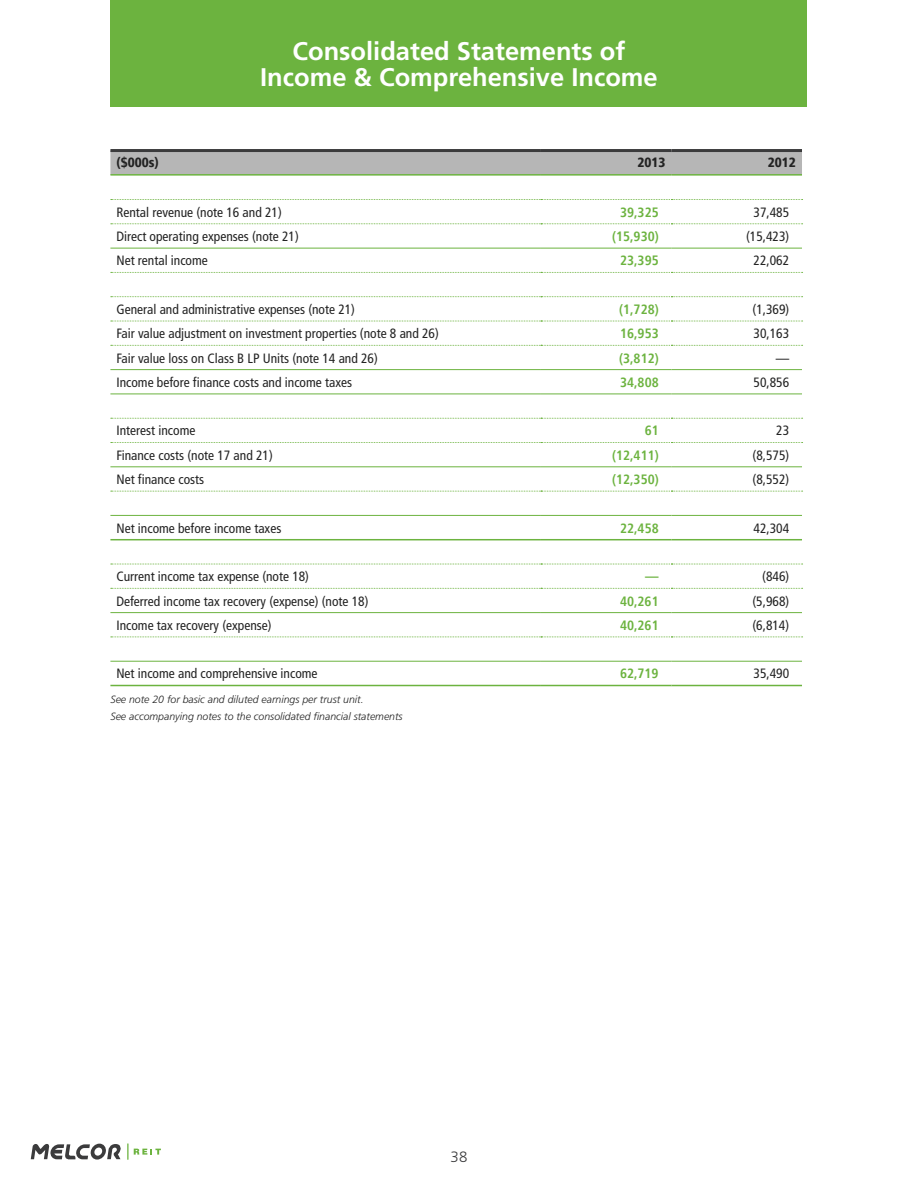
<style>
.page{position:relative;width:918px;height:1188px;background:#fff}
.page>*{position:absolute;margin:0;border:0;box-sizing:border-box;transform-origin:0 0}
.t1{font:700 25.5px/25.5px "Frutiger";color:#fff;text-align:center}
.t2{font:300 15px "Frutiger";color:#3b3b3c}
.t3{font:condensed 13.5px "Frutiger LT";color:#232323}
.t4{font:700 condensed 13.5px "Frutiger LT";color:#6cb33f}
.t5{font:900 condensed 13.5px "Frutiger LT";color:#232323}
.t6{font:italic 300 10.5px/17px "Frutiger";color:#232323}
</style>
<div class="page">
<div style="left:111px;top:0;width:696px;height:107px;background:#6cb33f"></div>
<svg style="left:31px;top:1144px;width:90px;height:16px"></svg>
<svg style="left:127px;top:1143px;width:34px;height:17px"></svg>
<div style="left:110px;top:152px;width:692px;height:22px;background:#b6b6b6"></div>
<hr style="left:110px;top:149px;width:431px;height:3px;background:#3b3b3c">
<hr style="left:541px;top:149px;width:130px;height:3px;background:#3b3b3c">
<hr style="left:671px;top:149px;width:131px;height:3px;background:#3b3b3c">
<hr style="left:110px;top:174px;width:431px;height:2px;background:#6cb33f">
<hr style="left:541px;top:174px;width:130px;height:2px;background:#6cb33f">
<hr style="left:671px;top:174px;width:131px;height:2px;background:#6cb33f">
<svg style="left:111px;top:199px;width:692px;height:1px"></svg>
<svg style="left:111px;top:223px;width:692px;height:1px"></svg>
<svg style="left:111px;top:272px;width:692px;height:1px"></svg>
<svg style="left:111px;top:296px;width:692px;height:1px"></svg>
<svg style="left:111px;top:321px;width:692px;height:1px"></svg>
<svg style="left:111px;top:345px;width:692px;height:1px"></svg>
<svg style="left:111px;top:418px;width:692px;height:1px"></svg>
<svg style="left:111px;top:442px;width:692px;height:1px"></svg>
<svg style="left:111px;top:491px;width:692px;height:1px"></svg>
<hr style="left:110px;top:248px;width:431px;height:1px;background:#6cb33f">
<hr style="left:541px;top:248px;width:130px;height:1px;background:#6cb33f">
<hr style="left:671px;top:248px;width:131px;height:1px;background:#6cb33f">
<hr style="left:110px;top:369px;width:431px;height:1px;background:#6cb33f">
<hr style="left:541px;top:369px;width:130px;height:1px;background:#6cb33f">
<hr style="left:671px;top:369px;width:131px;height:1px;background:#6cb33f">
<hr style="left:110px;top:394px;width:431px;height:1px;background:#6cb33f">
<hr style="left:541px;top:394px;width:130px;height:1px;background:#6cb33f">
<hr style="left:671px;top:394px;width:131px;height:1px;background:#6cb33f">
<hr style="left:110px;top:466px;width:431px;height:1px;background:#6cb33f">
<hr style="left:541px;top:466px;width:130px;height:1px;background:#6cb33f">
<hr style="left:671px;top:466px;width:131px;height:1px;background:#6cb33f">
<hr style="left:110px;top:515px;width:431px;height:1px;background:#6cb33f">
<hr style="left:541px;top:515px;width:130px;height:1px;background:#6cb33f">
<hr style="left:671px;top:515px;width:131px;height:1px;background:#6cb33f">
<hr style="left:110px;top:685px;width:431px;height:1px;background:#6cb33f">
<hr style="left:541px;top:685px;width:130px;height:1px;background:#6cb33f">
<hr style="left:671px;top:685px;width:131px;height:1px;background:#6cb33f">
<hr style="left:110px;top:539px;width:431px;height:1px;background:#6cb33f">
<hr style="left:541px;top:539px;width:130px;height:1px;background:#6cb33f">
<hr style="left:671px;top:539px;width:131px;height:1px;background:#6cb33f">
<hr style="left:110px;top:612px;width:431px;height:1px;background:#6cb33f">
<hr style="left:541px;top:612px;width:130px;height:1px;background:#6cb33f">
<hr style="left:671px;top:612px;width:131px;height:1px;background:#6cb33f">
<svg style="left:111px;top:637px;width:692px;height:1px"></svg>
<svg style="left:111px;top:564px;width:692px;height:1px"></svg>
<svg style="left:111px;top:588px;width:692px;height:1px"></svg>
<hr style="left:110px;top:661px;width:431px;height:1px;background:#6cb33f">
<hr style="left:541px;top:661px;width:130px;height:1px;background:#6cb33f">
<hr style="left:671px;top:661px;width:131px;height:1px;background:#6cb33f">
<h1 class="t1" style="left:260px;top:38px;width:399px">Consolidated Statements of<br>Income &amp; Comprehensive Income</h1>
<p class="t5" style="left:116px;top:154px;width:44px">($000s)</p>
<p class="t5" style="left:637px;top:154px;width:30px">2013</p>
<p class="t5" style="left:768px;top:154px;width:30px">2012</p>
<p class="t3" style="left:116px;top:204px;width:167px">Rental revenue (note 16 and 21)</p>
<p class="t4" style="left:620px;top:204px;width:40px">39,325</p>
<p class="t3" style="left:754px;top:204px;width:37px">37,485</p>
<p class="t3" style="left:116px;top:228px;width:184px">Direct operating expenses (note 21)</p>
<p class="t4" style="left:612px;top:228px;width:48px">(15,930)</p>
<p class="t3" style="left:746px;top:228px;width:45px">(15,423)</p>
<p class="t3" style="left:116px;top:253px;width:93px">Net rental income</p>
<p class="t4" style="left:620px;top:253px;width:40px">23,395</p>
<p class="t3" style="left:754px;top:253px;width:37px">22,062</p>
<p class="t3" style="left:116px;top:301px;width:240px">General and administrative expenses (note 21)</p>
<p class="t4" style="left:619px;top:301px;width:41px">(1,728)</p>
<p class="t3" style="left:753px;top:301px;width:38px">(1,369)</p>
<p class="t3" style="left:116px;top:326px;width:324px">Fair value adjustment on investment properties (note 8 and 26)</p>
<p class="t4" style="left:620px;top:326px;width:40px">16,953</p>
<p class="t3" style="left:754px;top:326px;width:37px">30,163</p>
<p class="t3" style="left:116px;top:350px;width:263px">Fair value loss on Class B LP Units (note 14 and 26)</p>
<p class="t4" style="left:619px;top:350px;width:41px">(3,812)</p>
<p class="t3" style="left:776px;top:350px;width:15px">—</p>
<p class="t3" style="left:116px;top:374px;width:237px">Income before finance costs and income taxes</p>
<p class="t4" style="left:620px;top:374px;width:40px">34,808</p>
<p class="t3" style="left:754px;top:374px;width:37px">50,856</p>
<p class="t3" style="left:116px;top:423px;width:80px">Interest income</p>
<p class="t4" style="left:645px;top:423px;width:16px">61</p>
<p class="t3" style="left:776px;top:423px;width:14px">23</p>
<p class="t3" style="left:116px;top:447px;width:158px">Finance costs (note 17 and 21)</p>
<p class="t4" style="left:612px;top:447px;width:48px">(12,411)</p>
<p class="t3" style="left:753px;top:447px;width:38px">(8,575)</p>
<p class="t3" style="left:116px;top:471px;width:89px">Net finance costs</p>
<p class="t4" style="left:612px;top:471px;width:48px">(12,350)</p>
<p class="t3" style="left:753px;top:471px;width:38px">(8,552)</p>
<p class="t3" style="left:116px;top:520px;width:166px">Net income before income taxes</p>
<p class="t4" style="left:620px;top:520px;width:40px">22,458</p>
<p class="t3" style="left:754px;top:520px;width:37px">42,304</p>
<p class="t3" style="left:116px;top:569px;width:194px">Current income tax expense (note 18)</p>
<p class="t4" style="left:645px;top:569px;width:15px">—</p>
<p class="t3" style="left:762px;top:569px;width:28px">(846)</p>
<p class="t3" style="left:116px;top:593px;width:254px">Deferred income tax recovery (expense) (note 18)</p>
<p class="t4" style="left:620px;top:593px;width:40px">40,261</p>
<p class="t3" style="left:753px;top:593px;width:38px">(5,968)</p>
<p class="t3" style="left:116px;top:617px;width:157px">Income tax recovery (expense)</p>
<p class="t4" style="left:620px;top:617px;width:40px">40,261</p>
<p class="t3" style="left:753px;top:617px;width:38px">(6,814)</p>
<p class="t3" style="left:116px;top:666px;width:203px">Net income and comprehensive income</p>
<p class="t4" style="left:620px;top:666px;width:40px">62,719</p>
<p class="t3" style="left:754px;top:666px;width:37px">35,490</p>
<p class="t6" style="left:110px;top:691px;width:294px">See note 20 for basic and diluted earnings per trust unit.<br>See accompanying notes to the consolidated financial statements</p>
<p class="t2" style="left:451px;top:1148px;width:18px">38</p>
</div>
